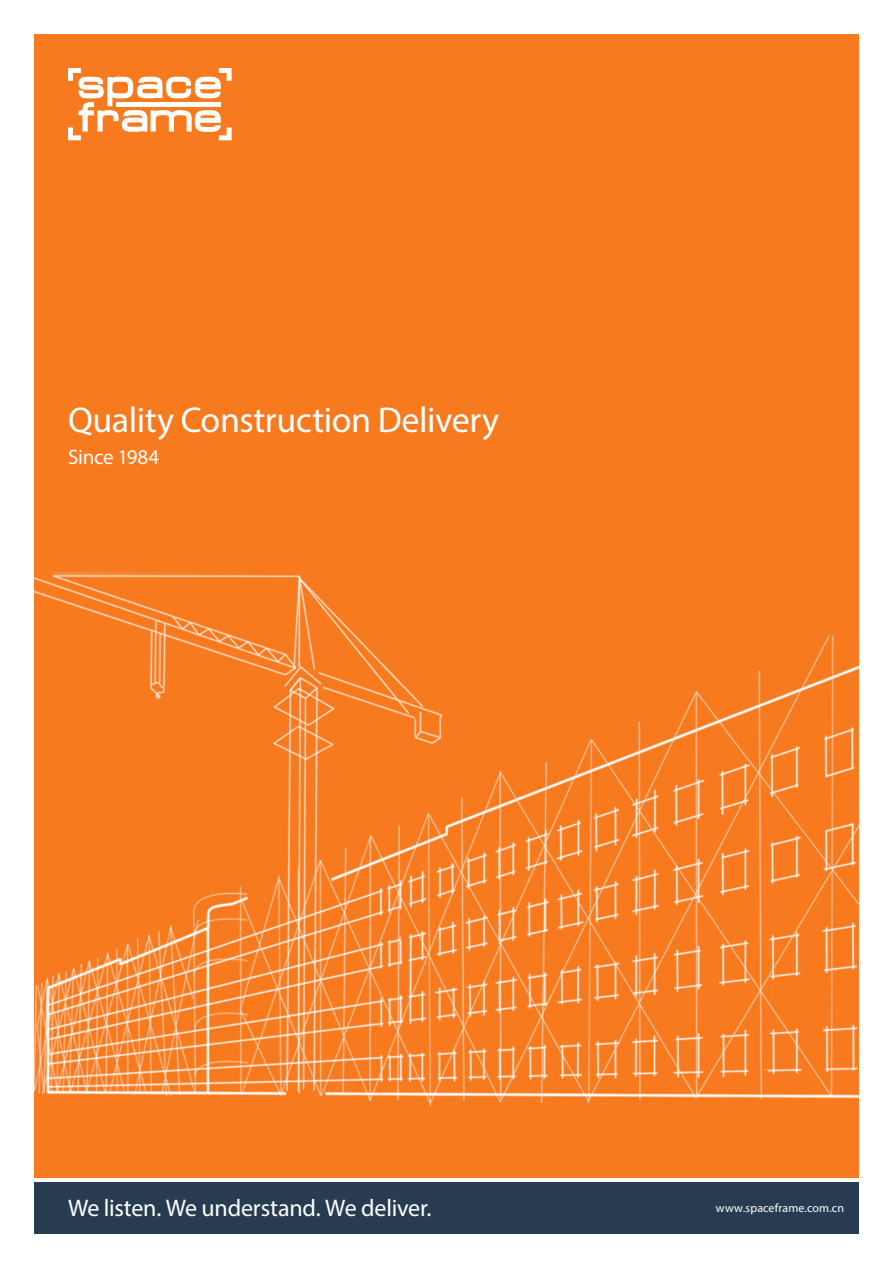
<style>
.page{position:relative;width:893px;height:1263px;background:#fff}
.page>*{position:absolute;margin:0;border:0;box-sizing:border-box;transform-origin:0 0}
.t1{font:36px "Myriad Pro";letter-spacing:-.01em;color:#fff}
.t2{font:24px "Myriad Pro";letter-spacing:-.01em;color:#fff}
.t3{font:21px "Myriad Pro";letter-spacing:-.01em;color:#fff}
.t4{font:12px "Myriad Pro";letter-spacing:.01em;color:#fff}
</style>
<div class="page">
<div style="left:34px;top:34px;width:825px;height:1144px;background:#f77a1f"></div>
<img style="left:34px;top:572px;width:825px;height:662px">
<div style="left:34px;top:1182px;width:825px;height:51px;background:#273c51"></div>
<svg style="left:68px;top:68px;width:164px;height:72px"></svg>
<h1 class="t1" style="left:68px;top:398px;width:432px">Quality Construction Delivery</h1>
<p class="t3" style="left:68px;top:444px;width:93px">Since 1984</p>
<p class="t2" style="left:68px;top:1193px;width:365px">We listen. We understand. We deliver.</p>
<p class="t4" style="left:716px;top:1201px;width:130px">www.spaceframe.com.cn</p>
</div>
